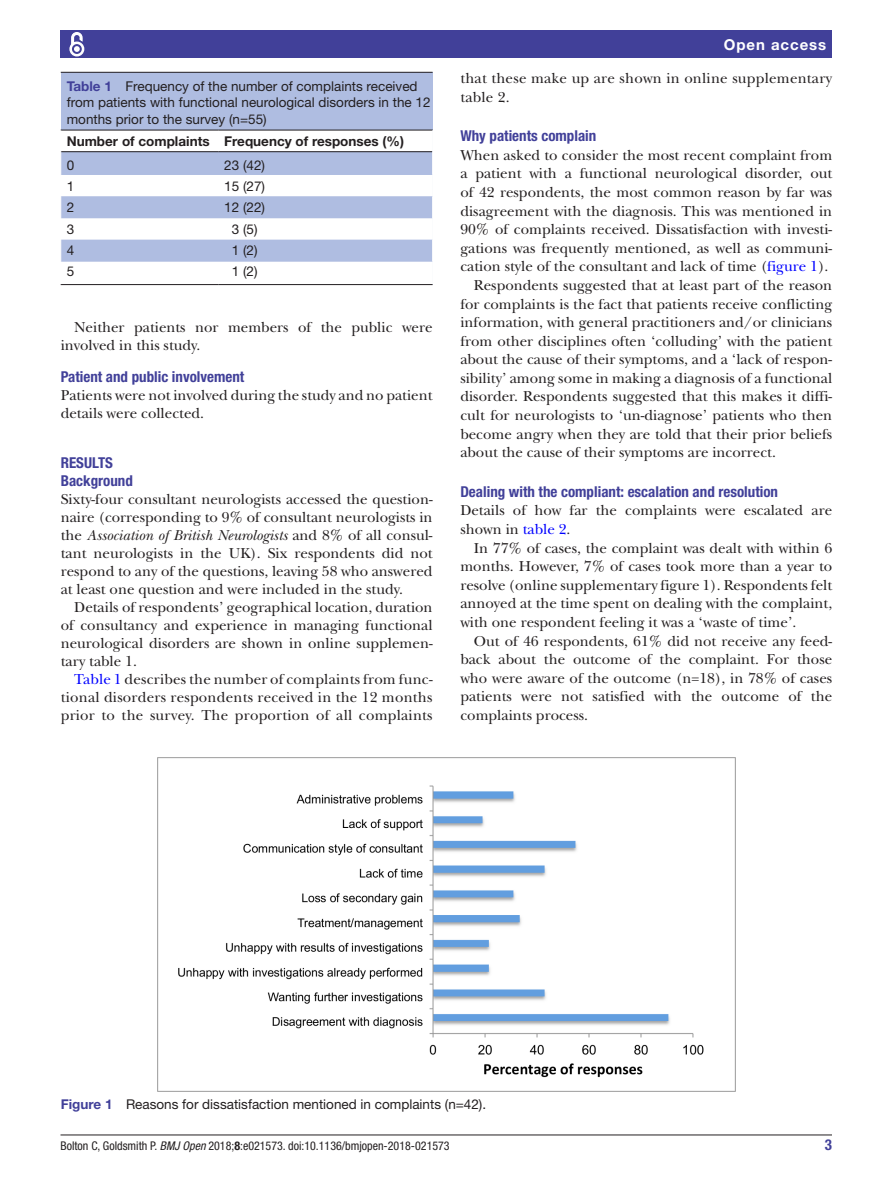
<style>
.page{position:relative;width:893px;height:1191px;background:#fff}
.page>*{position:absolute;margin:0;border:0;box-sizing:border-box;transform-origin:0 0}
.t1{font:15px/18px "New Baskerville";color:#231f20;text-align:justify}
.t2{font:700 condensed 15px/18px "Helvetica Neue LT Std";color:#414099}
.t3{font:700 15px "Helvetica Neue LT Std";letter-spacing:.065em;color:#fff}
.t4{font:13.5px/16.5px "Helvetica Neue LT Std";color:#231f20}
.t5{font:700 13.5px "Helvetica Neue LT Std";color:#231f20}
.t6{font:condensed 12px "Helvetica Neue LT Std";color:#231f20}
.s1{font-weight:700;color:#414099}
.s2{font-style:italic}
.s3{color:#00f}
.s4{font-weight:700}
</style>
<div class="page">
<hr style="left:61px;top:1134px;width:771px;height:1px;background:#231f20">
<div style="left:61px;top:31px;width:771px;height:27px;background:#414099"></div>
<svg style="left:69px;top:32px;width:16px;height:25px"></svg>
<div style="left:61px;top:73px;width:372px;height:212px;background:#afbde1"></div>
<hr style="left:61px;top:72px;width:372px;height:1px;background:#231f20">
<hr style="left:61px;top:284px;width:157px;height:1px;background:#231f20">
<hr style="left:218px;top:284px;width:215px;height:1px;background:#231f20">
<svg style="left:60px;top:130px;width:373px;height:154px"></svg>
<img style="left:157px;top:757px;width:579px;height:334px">
<p class="t4" style="left:67px;top:77px;width:365px"><span class="s1">Table 1</span> Frequency of the number of complaints received from patients with functional neurological disorders in the 12 months prior to the survey (n=55)</p>
<p class="t5" style="left:67px;top:132px;width:339px">Number of complaints Frequency of responses (%)</p>
<p class="t4" style="left:67px;top:157px;width:9px">0</p>
<p class="t4" style="left:224px;top:157px;width:42px">23 (42)</p>
<p class="t4" style="left:67px;top:177px;width:9px">1</p>
<p class="t4" style="left:224px;top:177px;width:42px">15 (27)</p>
<p class="t4" style="left:67px;top:199px;width:9px">2</p>
<p class="t4" style="left:224px;top:199px;width:42px">12 (22)</p>
<p class="t4" style="left:67px;top:220px;width:9px">3</p>
<p class="t4" style="left:232px;top:220px;width:27px">3 (5)</p>
<p class="t4" style="left:67px;top:242px;width:9px">4</p>
<p class="t4" style="left:232px;top:242px;width:27px">1 (2)</p>
<p class="t4" style="left:67px;top:262px;width:9px">5</p>
<p class="t4" style="left:232px;top:262px;width:27px">1 (2)</p>
<p class="t1" style="left:61px;top:318px;width:373px;text-indent:14px">Neither patients nor members of the public were involved in this study.</p>
<p class="t2" style="left:61px;top:367px;width:185px">Patient and public involvement</p>
<p class="t1" style="left:61px;top:386px;width:373px">Patients were not involved during the study and no patient details were collected.</p>
<p class="t2" style="left:61px;top:454px;width:74px">Results<br>Background</p>
<p class="t1" style="left:61px;top:490px;width:373px">Sixty-four consultant neurologists accessed the question&shy;naire (corresponding to 9% of consultant neurologists in the <span class="s2">Association of British Neurologists</span> and 8% of all consul&shy;tant neurologists in the UK). Six respondents did not respond to any of the questions, leaving 58 who answered at least one question and were included in the study.</p>
<p class="t1" style="left:61px;top:598px;width:373px;text-indent:14px">Details of respondents’ geographical location, duration of consultancy and experience in managing functional neurological disorders are shown in online supplemen&shy;tary table 1.</p>
<p class="t1" style="left:61px;top:670px;width:373px;text-indent:14px"><span class="s3">Table 1</span> describes the number of complaints from func&shy;tional disorders respondents received in the 12 months prior to the survey. The proportion of all complaints</p>
<p class="t3" style="left:724px;top:35px;width:104px">Open access</p>
<p class="t1" style="left:460px;top:69px;width:373px;line-height:18.6px">that these make up are shown in online supplementary table 2.</p>
<p class="t2" style="left:460px;top:127px;width:137px">Why patients complain</p>
<p class="t1" style="left:460px;top:146px;width:373px">When asked to consider the most recent complaint from</p>
<p class="t1" style="left:460px;top:165px;width:373px">a patient with a functional neurological disorder, out</p>
<p class="t1" style="left:460px;top:183px;width:373px">of 42 respondents, the most common reason by far was</p>
<p class="t1" style="left:460px;top:202px;width:373px">disagreement with the diagnosis. This was mentioned in</p>
<p class="t1" style="left:460px;top:220px;width:373px">90% of complaints received. Dissatisfaction with investi-</p>
<p class="t1" style="left:460px;top:239px;width:373px">gations was frequently mentioned, as well as communi-</p>
<p class="t1" style="left:460px;top:257px;width:370px">cation style of the consultant and lack of time (<span class="s3">figure 1</span>).</p>
<p class="t1" style="left:474px;top:276px;width:360px">Respondents suggested that at least part of the reason</p>
<p class="t1" style="left:460px;top:295px;width:373px">for complaints is the fact that patients receive conflicting</p>
<p class="t1" style="left:460px;top:313px;width:373px">information, with general practitioners and/or clinicians</p>
<p class="t1" style="left:460px;top:332px;width:373px">from other disciplines often ‘colluding’ with the patient</p>
<p class="t1" style="left:460px;top:350px;width:373px">about the cause of their symptoms, and a ‘lack of respon-</p>
<p class="t1" style="left:460px;top:369px;width:373px">sibility’ among some in making a diagnosis of a functional</p>
<p class="t1" style="left:460px;top:388px;width:373px">disorder. Respondents suggested that this makes it diffi-</p>
<p class="t1" style="left:460px;top:406px;width:373px">cult for neurologists to ‘un-diagnose’ patients who then</p>
<p class="t1" style="left:460px;top:425px;width:373px">become angry when they are told that their prior beliefs</p>
<p class="t1" style="left:460px;top:443px;width:317px">about the cause of their symptoms are incorrect.</p>
<p class="t2" style="left:460px;top:482px;width:319px">Dealing with the compliant: escalation and resolution</p>
<p class="t1" style="left:460px;top:501px;width:373px;line-height:18.6px">Details of how far the complaints were escalated are shown in <span class="s3">table 2</span>.</p>
<p class="t1" style="left:460px;top:538px;width:373px;line-height:18.6px;text-indent:14px">In 77% of cases, the complaint was dealt with within 6 months. However, 7% of cases took more than a year to resolve (online supplementary figure 1). Respondents felt annoyed at the time spent on dealing with the complaint, with one respondent feeling it was a ‘waste of time’.</p>
<p class="t1" style="left:460px;top:631px;width:373px;line-height:18.6px;text-indent:14px">Out of 46 respondents, 61% did not receive any feed&shy;back about the outcome of the complaint. For those who were aware of the outcome (n=18), in 78% of cases patients were not satisfied with the outcome of the complaints process.</p>
<p class="t4" style="left:61px;top:1096px;width:427px"><span class="s1">Figure 1</span> Reasons for dissatisfaction mentioned in complaints (n=42).</p>
<p class="t6" style="left:61px;top:1138px;width:391px">Bolton C, Goldsmith P. <span class="s2">BMJ Open</span> 2018;<span class="s4">8</span>:e021573. doi:10.1136/bmjopen-2018-021573</p>
<p class="t2" style="left:825px;top:1135px;width:9px">3</p>
</div>
